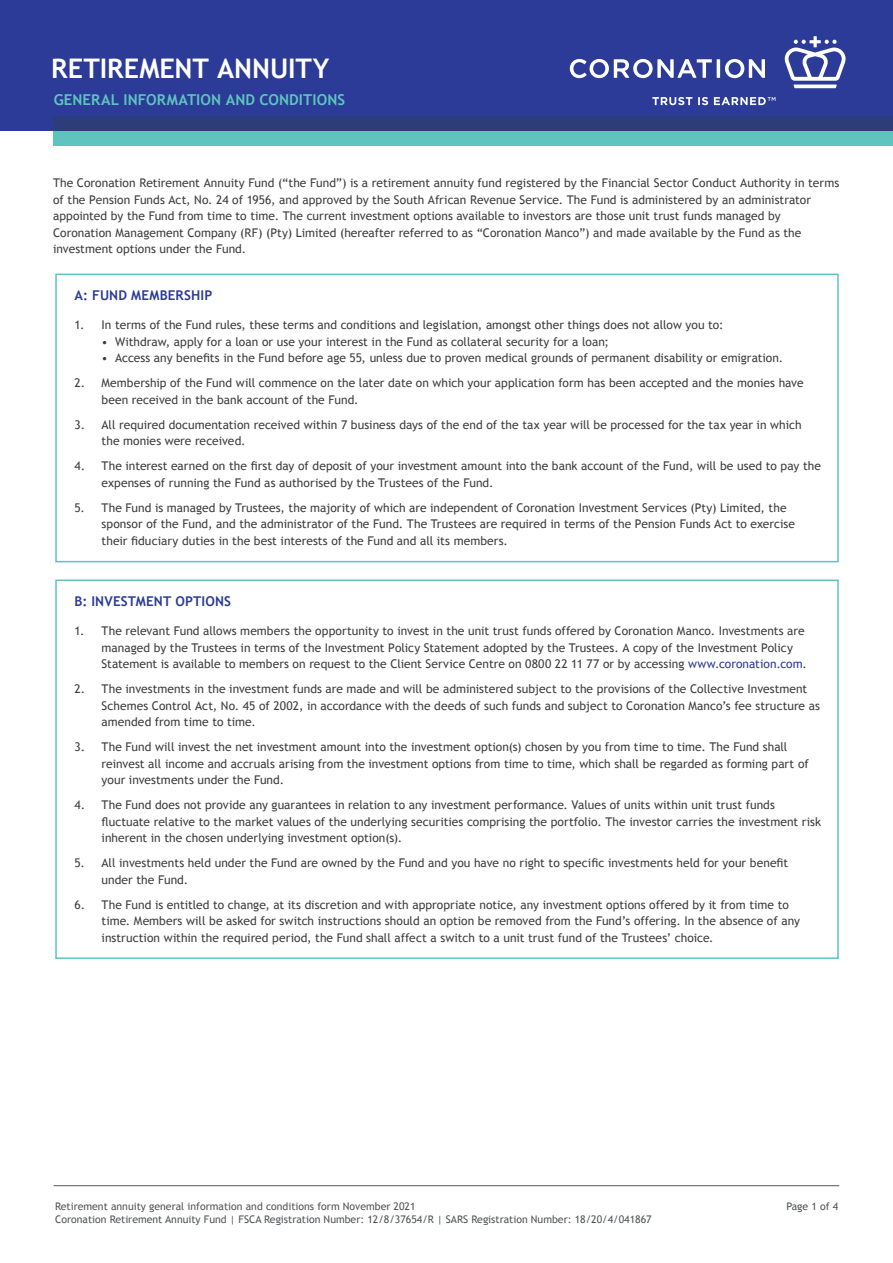
<style>
.page{position:relative;width:893px;height:1263px;background:#fff}
.page>*{position:absolute;margin:0;border:0;box-sizing:border-box;transform-origin:0 0}
.t1{font:700 27px "Trebuchet MS";letter-spacing:-.005em;color:#fff}
.t2{font:700 15px "Trebuchet MS";letter-spacing:.005em;color:#5ec5be}
.t3{font:700 13.5px "Trebuchet MS";letter-spacing:.01em;color:#2b3b97}
.t4{font:12px/16.5px "Trebuchet MS";color:#3e3e3f}
.t5{font:10.5px "Trebuchet MS";color:#545557}
.s1{color:#2b3b97}
</style>
<div class="page">
<hr style="left:54px;top:1185px;width:785px;height:1px;background:#57585a">
<div style="left:0;top:0;width:893px;height:131px;background:#2b3b97"></div>
<svg style="left:570px;top:36px;width:276px;height:69px"></svg>
<div style="left:55px;top:274px;width:784px;height:288px;border:2px solid #5ec5be"></div>
<div style="left:55px;top:579px;width:784px;height:380px;border:2px solid #5ec5be"></div>
<div style="left:54px;top:131px;width:839px;height:14px;background:#5ec5be"></div>
<div style="left:54px;top:116px;width:839px;height:15px;background:#2c3d7a"></div>
<h1 class="t1" style="left:51px;top:51px;width:280px">RETIREMENT ANNUITY</h1>
<p class="t2" style="left:54px;top:90px;width:293px">GENERAL INFORMATION AND CONDITIONS</p>
<p class="t4" style="left:53px;top:175px;width:788px">The Coronation Retirement Annuity Fund (“the Fund”) is a retirement annuity fund registered by the Financial Sector Conduct Authority in terms of the Pension Funds Act, No. 24 of 1956, and approved by the South African Revenue Service. The Fund is administered by an administrator appointed by the Fund from time to time. The current investment options available to investors are those unit trust funds managed by Coronation Management Company (RF) (Pty) Limited (hereafter referred to as “Coronation Manco”) and made available by the Fund as the investment options under the Fund.</p>
<p class="t3" style="left:75px;top:287px;width:139px">A: FUND MEMBERSHIP</p>
<p class="t4" style="left:75px;top:317px;width:650px">1. In terms of the Fund rules, these terms and conditions and legislation, amongst other things does not allow you to:</p>
<p class="t4" style="left:102px;top:333px;width:509px">• Withdraw, apply for a loan or use your interest in the Fund as collateral security for a loan;</p>
<p class="t4" style="left:102px;top:350px;width:683px">• Access any benefits in the Fund before age 55, unless due to proven medical grounds of permanent disability or emigration.</p>
<p class="t4" style="left:102px;top:375px;width:703px;text-indent:-27px">2. Membership of the Fund will commence on the later date on which your application form has been accepted and the monies have been received in the bank account of the Fund.</p>
<p class="t4" style="left:102px;top:416px;width:701px;text-indent:-27px">3. All required documentation received within 7 business days of the end of the tax year will be processed for the tax year in which the monies were received.</p>
<p class="t4" style="left:102px;top:458px;width:721px;text-indent:-27px">4. The interest earned on the first day of deposit of your investment amount into the bank account of the Fund, will be used to pay the expenses of running the Fund as authorised by the Trustees of the Fund.</p>
<p class="t4" style="left:102px;top:499px;width:695px;text-indent:-27px">5. The Fund is managed by Trustees, the majority of which are independent of Coronation Investment Services (Pty) Limited, the sponsor of the Fund, and the administrator of the Fund. The Trustees are required in terms of the Pension Funds Act to exercise their fiduciary duties in the best interests of the Fund and all its members.</p>
<p class="t3" style="left:75px;top:593px;width:158px">B: INVESTMENT OPTIONS</p>
<p class="t4" style="left:102px;top:623px;width:707px;text-indent:-27px">1. The relevant Fund allows members the opportunity to invest in the unit trust funds offered by Coronation Manco. Investments are managed by the Trustees in terms of the Investment Policy Statement adopted by the Trustees. A copy of the Investment Policy<br>Statement is available to members on request to the Client Service Centre on 0800 22 11 77 or by accessing <span class="s1">www.coronation.com</span>.</p>
<p class="t4" style="left:102px;top:681px;width:720px;text-indent:-27px">2. The investments in the investment funds are made and will be administered subject to the provisions of the Collective Investment<br>Schemes Control Act, No. 45 of 2002, in accordance with the deeds of such funds and subject to Coronation Manco’s fee structure as amended from time to time.</p>
<p class="t4" style="left:102px;top:739px;width:709px;text-indent:-27px">3. The Fund will invest the net investment amount into the investment option(s) chosen by you from time to time. The Fund shall reinvest all income and accruals arising from the investment options from time to time, which shall be regarded as forming part of your investments under the Fund.</p>
<p class="t4" style="left:102px;top:797px;width:721px;text-indent:-27px">4. The Fund does not provide any guarantees in relation to any investment performance. Values of units within unit trust funds fluctuate relative to the market values of the underlying securities comprising the portfolio. The investor carries the investment risk inherent in the chosen underlying investment option(s).</p>
<p class="t4" style="left:102px;top:855px;width:688px;text-indent:-27px">5. All investments held under the Fund are owned by the Fund and you have no right to specific investments held for your benefit under the Fund.</p>
<p class="t4" style="left:102px;top:896px;width:700px;text-indent:-27px">6. The Fund is entitled to change, at its discretion and with appropriate notice, any investment options offered by it from time to time. Members will be asked for switch instructions should an option be removed from the Fund’s offering. In the absence of any instruction within the required period, the Fund shall affect a switch to a unit trust fund of the Trustees’ choice.</p>
<p class="t5" style="left:55px;top:1200px;width:362px">Retirement annuity general information and conditions form November 2021</p>
<p class="t5" style="left:786px;top:1200px;width:53px">Page 1 of 4</p>
<p class="t5" style="left:55px;top:1213px;width:598px">Coronation Retirement Annuity Fund | FSCA Registration Number: 12/8/37654/R | SARS Registration Number: 18/20/4/041867</p>
</div>
